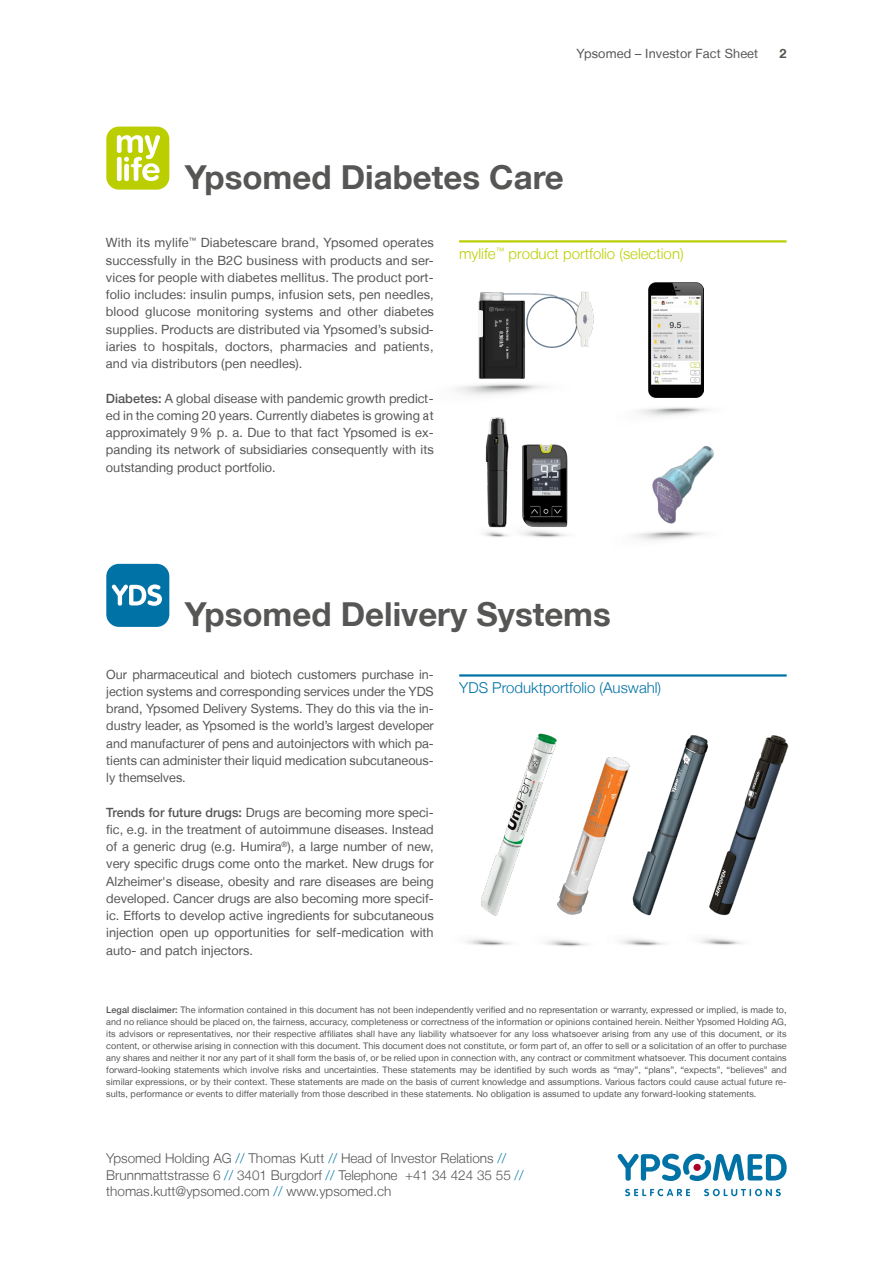
<style>
.page{position:relative;width:893px;height:1263px;background:#fff}
.page>*{position:absolute;margin:0;border:0;box-sizing:border-box;transform-origin:0 0}
.t1{font:700 33px "Helvetica Neue LT";color:#565655}
.t2{font:300 15px "Helvetica Neue LT";color:#bbcf00}
.t3{font:300 15px "Helvetica Neue LT";color:#0072a5}
.t4{font:300 13.5px/16.5px "Helvetica Neue LT";color:#565655}
.t5{font:12.75px/17.2px "Helvetica Neue LT";color:#565655;text-align:justify}
.t6{font:700 12.75px "Helvetica Neue LT";color:#57544b}
.t7{font:9px/12px "Helvetica Neue LT";letter-spacing:.01em;color:#565655;text-align:justify}
.s1{font-weight:500}
.s2{color:#0072a5}
</style>
<div class="page">
<img style="left:484px;top:531px;width:23px;height:6px">
<img style="left:485px;top:421px;width:24px;height:107px">
<img style="left:507px;top:515px;width:60px;height:23px">
<img style="left:673px;top:445px;width:41px;height:23px">
<img style="left:455px;top:385px;width:91px;height:36px">
<div style="left:106px;top:127px;width:63px;height:63px;background:#bbcf00;border-radius:13px"></div>
<svg style="left:117px;top:135px;width:43px;height:46px"></svg>
<hr style="left:459px;top:240px;width:328px;height:2px;background:#bbcf00">
<div style="left:106px;top:564px;width:63px;height:63px;background:#0072a5;border-radius:13px"></div>
<svg style="left:112px;top:584px;width:50px;height:22px"></svg>
<img style="left:632px;top:735px;width:76px;height:181px">
<img style="left:699px;top:938px;width:43px;height:7px">
<img style="left:466px;top:939px;width:44px;height:7px">
<img style="left:481px;top:733px;width:76px;height:183px">
<img style="left:546px;top:940px;width:41px;height:7px">
<img style="left:621px;top:939px;width:43px;height:7px">
<img style="left:708px;top:735px;width:81px;height:181px">
<hr style="left:459px;top:674px;width:328px;height:3px;background:#0072a5">
<svg style="left:625px;top:1189px;width:65px;height:7px"></svg>
<svg style="left:704px;top:1189px;width:77px;height:7px"></svg>
<svg style="left:618px;top:1154px;width:169px;height:27px"></svg>
<img style="left:476px;top:291px;width:118px;height:95px">
<img style="left:518px;top:444px;width:50px;height:86px">
<img style="left:648px;top:283px;width:56px;height:61px">
<img style="left:638px;top:344px;width:71px;height:72px">
<img style="left:634px;top:468px;width:70px;height:72px">
<img style="left:552px;top:755px;width:78px;height:161px">
<p class="t5" style="left:577px;top:44px;width:183px">Ypsomed – Investor Fact Sheet</p>
<p class="t6" style="left:780px;top:45px;width:9px">2</p>
<h1 class="t1" style="left:185px;top:157px;width:380px">Ypsomed Diabetes Care</h1>
<p class="t5" style="left:106px;top:234px;width:329px">With its mylife<sup>™</sup> Diabetescare brand, Ypsomed operates successfully in the B2C business with products and ser&shy;vices for people with diabetes mellitus. The product port&shy;folio includes: insulin pumps, infusion sets, pen needles, blood glucose monitoring systems and other diabetes supplies. Products are distributed via Ypsomed’s subsid&shy;iaries to hospitals, doctors, pharmacies and patients, and via distributors (pen needles).</p>
<p class="t5" style="left:106px;top:389px;width:329px"><span class="s1">Diabetes:</span> A global disease with pandemic growth predict&shy;ed in the coming 20 years. Currently diabetes is growing at approximately 9% p. a. Due to that fact Ypsomed is ex&shy;panding its network of subsidiaries consequently with its outstanding product portfolio.</p>
<p class="t2" style="left:459px;top:244px;width:226px">mylife<sup>™</sup> product portfolio (selection)</p>
<h1 class="t1" style="left:185px;top:594px;width:427px">Ypsomed Delivery Systems</h1>
<p class="t5" style="left:106px;top:665px;width:329px">Our pharmaceutical and biotech customers purchase in&shy;jection systems and corresponding services under the YDS brand, Ypsomed Delivery Systems. They do this via the in&shy;dustry leader, as Ypsomed is the world’s largest developer and manufacturer of pens and autoinjectors with which pa&shy;tients can administer their liquid medication subcutaneous&shy;ly themselves.</p>
<p class="t5" style="left:106px;top:803px;width:329px"><span class="s1">Trends for future drugs:</span> Drugs are becoming more speci&shy;fic, e.g. in the treatment of autoimmune diseases. Instead of a generic drug (e.g. Humira<sup>®</sup>), a large number of new, very specific drugs come onto the market. New drugs for Alzheimer's disease, obesity and rare diseases are being developed. Cancer drugs are also becoming more specif&shy;ic. Efforts to develop active ingredients for subcutaneous injection open up opportunities for self-medication with auto- and patch injectors.</p>
<p class="t3" style="left:459px;top:678px;width:203px">YDS Produktportfolio (Auswahl)</p>
<p class="t7" style="left:106px;top:1003px;width:682px"><span class="s1">Legal disclaimer:</span> The information contained in this document has not been independently verified and no representation or warranty, expressed or implied, is made to, and no reliance should be placed on, the fairness, accuracy, completeness or correctness of the information or opinions contained herein. Neither Ypsomed Holding AG, its advisors or representatives, nor their respective affiliates shall have any liability whatsoever for any loss whatsoever arising from any use of this document, or its content, or otherwise arising in connection with this document. This document does not constitute, or form part of, an offer to sell or a solicitation of an offer to purchase any shares and neither it nor any part of it shall form the basis of, or be relied upon in connection with, any contract or commitment whatsoever. This document contains forward-looking statements which involve risks and uncertainties. These statements may be identified by such words as “may”, “plans”, “expects”, “believes” and similar expressions, or by their context. These statements are made on the basis of current knowledge and assumptions. Various factors could cause actual future re&shy;sults, performance or events to differ materially from those described in these statements. No obligation is assumed to update any forward-looking statements.</p>
<p class="t4" style="left:106px;top:1150px;width:419px">Ypsomed Holding AG <span class="s2">//</span> Thomas Kutt <span class="s2">//</span> Head of Investor Relations <span class="s2">//<br></span>Brunnmattstrasse 6 <span class="s2">//</span> 3401 Burgdorf <span class="s2">//</span> Telephone +41 34 424 35 55 <span class="s2">// </span>thomas.kutt@ypsomed.com <span class="s2">//</span> www.ypsomed.ch</p>
</div>
